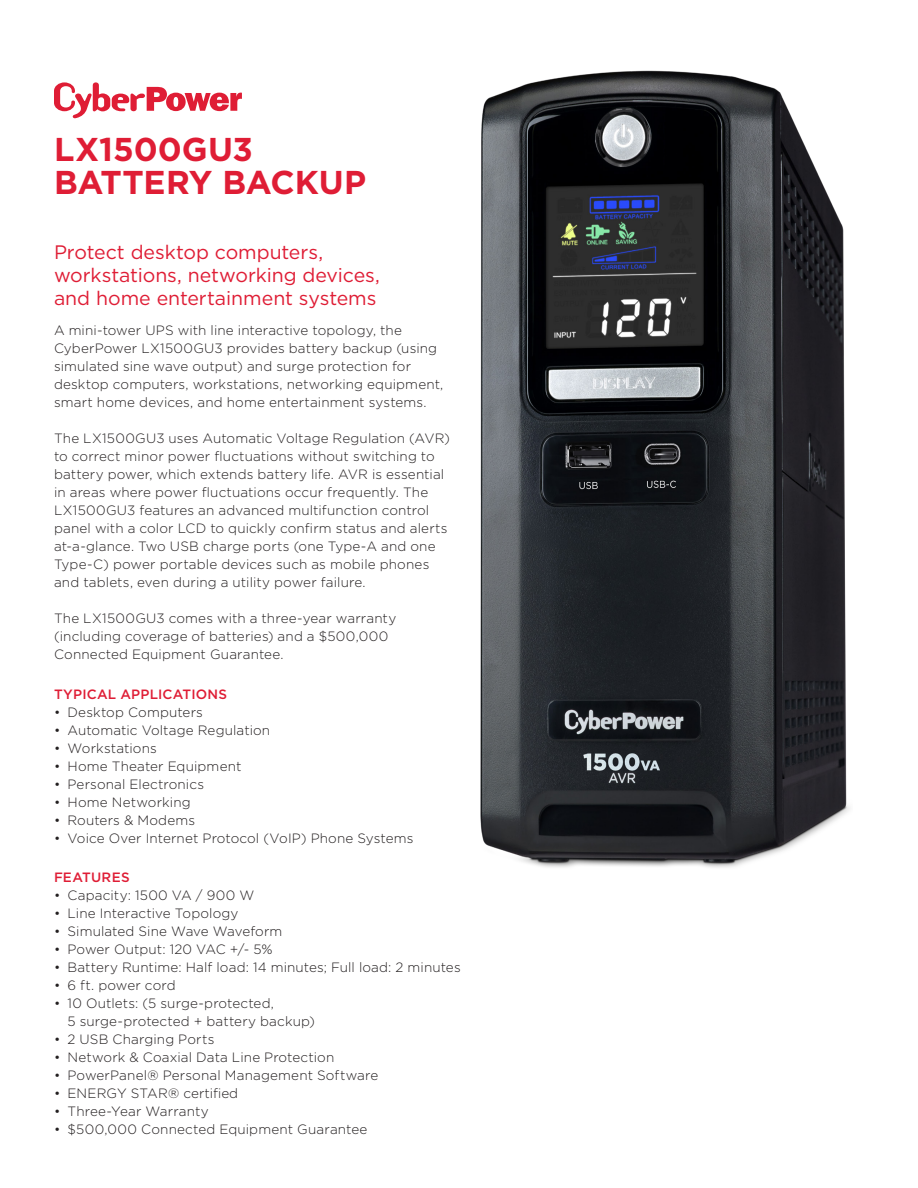
<style>
.page{position:relative;width:918px;height:1188px;background:#fff}
.page>*{position:absolute;margin:0;border:0;box-sizing:border-box;transform-origin:0 0}
.MA_Product_Title_Fro{font:700 33px "Gotham";letter-spacing:-.005em;color:#df1d35}
.MA_Subhead{font:19.5px/23.4px "Gotham";letter-spacing:-.005em;color:#df1d35}
.MA_Paragraph{font:300 13.5px/18px "Gotham";letter-spacing:.01em;color:#231f20}
.MA_bullet_header{font:500 13.5px "Gotham";letter-spacing:.015em;color:#df1d35}
</style>
<div class="page">
<svg style="left:54px;top:82px;width:188px;height:36px"></svg>
<img style="left:480px;top:70px;width:370px;height:798px">
<p class="MA_Product_Title_Fro" style="left:54px;top:128px;width:201px">LX1500GU3</p>
<p class="MA_Product_Title_Fro" style="left:54px;top:161px;width:314px">BATTERY BACKUP</p>
<p class="MA_Subhead" style="left:54px;top:240px;width:327px">Protect desktop computers, workstations, networking devices, and home entertainment systems</p>
<p class="MA_Paragraph" style="left:54px;top:321px;width:391px">A mini-tower UPS with line interactive topology, the CyberPower LX1500GU3 provides battery backup (using simulated sine wave output) and surge protection for desktop computers, workstations, networking equipment, smart home devices, and home entertainment systems.</p>
<p class="MA_Paragraph" style="left:54px;top:429px;width:397px">The LX1500GU3 uses Automatic Voltage Regulation (AVR) to correct minor power fluctuations without switching to battery power, which extends battery life. AVR is essential in areas where power fluctuations occur frequently. The LX1500GU3 features an advanced multifunction control panel with a color LCD to quickly confirm status and alerts at-a-glance. Two USB charge ports (one Type-A and one Type-C) power portable devices such as mobile phones and tablets, even during a utility power failure.</p>
<p class="MA_Paragraph" style="left:54px;top:609px;width:344px">The LX1500GU3 comes with a three-year warranty (including coverage of batteries) and a $500,000<br>Connected Equipment Guarantee.</p>
<p class="MA_bullet_header" style="left:54px;top:685px;width:175px">TYPICAL APPLICATIONS</p>
<p class="MA_Paragraph" style="left:54px;top:703px;width:150px">• Desktop Computers</p>
<p class="MA_Paragraph" style="left:54px;top:721px;width:218px">• Automatic Voltage Regulation</p>
<p class="MA_Paragraph" style="left:54px;top:739px;width:104px">• Workstations</p>
<p class="MA_Paragraph" style="left:54px;top:757px;width:189px">• Home Theater Equipment</p>
<p class="MA_Paragraph" style="left:54px;top:775px;width:152px">• Personal Electronics</p>
<p class="MA_Paragraph" style="left:54px;top:793px;width:138px">• Home Networking</p>
<p class="MA_Paragraph" style="left:54px;top:811px;width:143px">• Routers &amp; Modems</p>
<p class="MA_Paragraph" style="left:54px;top:829px;width:361px">• Voice Over Internet Protocol (VoIP) Phone Systems</p>
<p class="MA_bullet_header" style="left:54px;top:869px;width:77px">FEATURES</p>
<p class="MA_Paragraph" style="left:54px;top:886px;width:202px">• Capacity: 1500 VA / 900 W</p>
<p class="MA_Paragraph" style="left:54px;top:904px;width:186px">• Line Interactive Topology</p>
<p class="MA_Paragraph" style="left:54px;top:922px;width:230px">• Simulated Sine Wave Waveform</p>
<p class="MA_Paragraph" style="left:54px;top:940px;width:220px">• Power Output: 120 VAC +/- 5%</p>
<p class="MA_Paragraph" style="left:54px;top:958px;width:408px">• Battery Runtime: Half load: 14 minutes; Full load: 2 minutes</p>
<p class="MA_Paragraph" style="left:54px;top:976px;width:123px">• 6 ft. power cord</p>
<p class="MA_Paragraph" style="left:68px;top:994px;width:249px;text-indent:-14px">• 10 Outlets: (5 surge-protected,<br>5 surge-protected + battery backup)</p>
<p class="MA_Paragraph" style="left:54px;top:1030px;width:162px">• 2 USB Charging Ports</p>
<p class="MA_Paragraph" style="left:54px;top:1048px;width:282px">• Network &amp; Coaxial Data Line Protection</p>
<p class="MA_Paragraph" style="left:54px;top:1066px;width:326px">• PowerPanel® Personal Management Software</p>
<p class="MA_Paragraph" style="left:54px;top:1084px;width:186px">• ENERGY STAR® certified</p>
<p class="MA_Paragraph" style="left:54px;top:1102px;width:156px">• Three-Year Warranty</p>
<p class="MA_Paragraph" style="left:54px;top:1120px;width:315px">• $500,000 Connected Equipment Guarantee</p>
</div>
